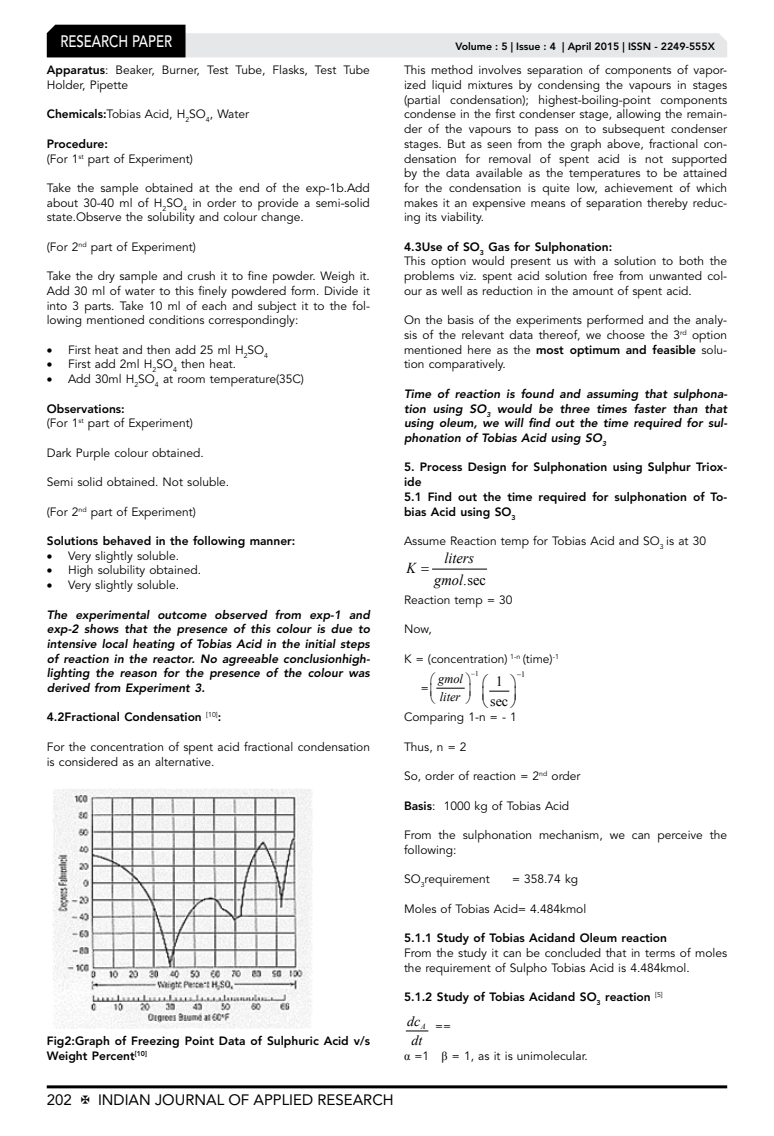
<style>
.page{position:relative;width:774px;height:1136px;background:#fff}
.page>*{position:absolute;margin:0;border:0;box-sizing:border-box;transform-origin:0 0}
.t1{font:500 16.5px "Avenir LT Std";color:#fff;scale:.8 1}
.t2{font:italic 15.15px "Times New Roman";color:#000;scale:.95 1}
.t3{font:15px "Avenir LT Std";color:#000}
.t4{font:14.25px/20.1px "Times New Roman";color:#000;text-align:center}
.t5{font:italic 13.95px/19.6px "Times New Roman";color:#000}
.t6{font:italic 12.75px/18px "Times New Roman";color:#000}
.t7{font:12px/14.7px "Avenir LT Std";color:#000}
.t8{font:italic 800 12px/14.7px "Avenir LT Std";color:#000;text-align:justify}
.t9{font:800 12px/14.7px "Avenir LT Std";color:#000}
.t10{font:800 10.5px "Avenir LT Std";color:#000}
.t11{font:8.25px "Times New Roman";color:#000}
.t12{font:italic 8.1px "Times New Roman";color:#000}
.t13{font:7.35px "Times New Roman";color:#000}
.s1{font-weight:800}
.s2{font-style:normal}
.s3{font-family:"Times New Roman"}
</style>
<div class="page">
<hr style="left:47px;top:1085px;width:680px;height:3px;background:#000">
<svg style="left:47px;top:25px;width:680px;height:32px"></svg>
<img style="left:53px;top:788px;width:260px;height:241px">
<hr style="left:433px;top:568px;width:54px;height:1px;background:#000">
<svg style="left:406px;top:1030px;width:22px;height:1px"></svg>
<svg style="left:436px;top:687px;width:29px;height:2px"></svg>
<svg style="left:489px;top:690px;width:21px;height:2px"></svg>
<h1 class="t1" style="left:60px;top:32px;width:139px">RESEARCH PAPER</h1>
<p class="t7" style="left:47px;top:63px;width:325px"><span class="s1">Apparatus</span>: Beaker, Burner, Test Tube, Flasks, Test Tube<br>Holder, Pipette</p>
<p class="t7" style="left:47px;top:107px;width:204px"><span class="s1">Chemicals:</span>Tobias Acid, H<sub>2</sub>SO<sub>4</sub>, Water</p>
<p class="t7" style="left:47px;top:137px;width:148px"><span class="s1">Procedure:<br></span>(For 1<sup>st</sup> part of Experiment)</p>
<p class="t7" style="left:47px;top:181px;width:325px;text-align:justify">Take the sample obtained at the end of the exp-1b.Add about 30-40 ml of H<sub>2</sub>SO<sub>4</sub> in order to provide a semi-solid state.Observe the solubility and colour change.</p>
<p class="t7" style="left:47px;top:239px;width:151px">(For 2<sup>nd</sup> part of Experiment)</p>
<p class="t7" style="left:47px;top:269px;width:325px;text-align:justify">Take the dry sample and crush it to fine powder. Weigh it.<br>Add 30 ml of water to this finely powdered form. Divide it into 3 parts. Take 10 ml of each and subject it to the fol&shy;lowing mentioned conditions correspondingly:</p>
<p class="t7" style="left:47px;top:342px;width:223px">• First heat and then add 25 ml H<sub>2</sub>SO<sub>4</sub></p>
<p class="t7" style="left:47px;top:357px;width:191px">• First add 2ml H<sub>2</sub>SO<sub>4</sub> then heat.</p>
<p class="t7" style="left:47px;top:372px;width:259px">• Add 30ml H<sub>2</sub>SO<sub>4</sub> at room temperature(35C)</p>
<p class="t7" style="left:47px;top:401px;width:148px"><span class="s1">Observations:<br></span>(For 1<sup>st</sup> part of Experiment)</p>
<p class="t7" style="left:47px;top:445px;width:158px">Dark Purple colour obtained.</p>
<p class="t7" style="left:47px;top:475px;width:184px">Semi solid obtained. Not soluble.</p>
<p class="t7" style="left:47px;top:504px;width:151px">(For 2<sup>nd</sup> part of Experiment)</p>
<p class="t9" style="left:47px;top:533px;width:250px">Solutions behaved in the following manner:</p>
<p class="t7" style="left:47px;top:548px;width:134px">• Very slightly soluble.</p>
<p class="t7" style="left:47px;top:563px;width:156px">• High solubility obtained.</p>
<p class="t7" style="left:47px;top:578px;width:134px">• Very slightly soluble.</p>
<p class="t8" style="left:47px;top:607px;width:325px">The experimental outcome observed from exp-1 and exp-2 shows that the presence of this colour is due to intensive local heating of Tobias Acid in the initial steps of reaction in the reactor. No agreeable conclusionhigh&shy;lighting the reason for the presence of the colour was derived from Experiment 3.</p>
<p class="t9" style="left:47px;top:710px;width:176px">4.2Fractional Condensation <sup>[10]</sup>:</p>
<p class="t7" style="left:47px;top:739px;width:325px">For the concentration of spent acid fractional condensation is considered as an alternative.</p>
<p class="t9" style="left:47px;top:1033px;width:325px">Fig2:Graph of Freezing Point Data of Sulphuric Acid v/s<br>Weight Percent<sup>[10]</sup></p>
<p class="t10" style="left:455px;top:41px;width:261px">Volume : 5 | Issue : 4 | April 2015 | ISSN - 2249-555X</p>
<p class="t7" style="left:404px;top:63px;width:325px;text-align:justify">This method involves separation of components of vapor&shy;ized liquid mixtures by condensing the vapours in stages (partial condensation); highest-boiling-point components condense in the first condenser stage, allowing the remain&shy;der of the vapours to pass on to subsequent condenser stages. But as seen from the graph above, fractional con&shy;densation for removal of spent acid is not supported by the data available as the temperatures to be attained for the condensation is quite low, achievement of which makes it an expensive means of separation thereby reduc&shy;ing its viability.</p>
<p class="t7" style="left:404px;top:239px;width:325px"><span class="s1">4.3Use of SO</span><sub>3</sub> <span class="s1">Gas for Sulphonation:<br></span>This option would present us with a solution to both the problems viz. spent acid solution free from unwanted col&shy;our as well as reduction in the amount of spent acid.</p>
<p class="t7" style="left:404px;top:313px;width:325px;text-align:justify">On the basis of the experiments performed and the analy&shy;sis of the relevant data thereof, we choose the 3<sup>rd</sup> option mentioned here as the <span class="s1">most optimum and feasible</span> solu&shy;tion comparatively.</p>
<p class="t8" style="left:404px;top:386px;width:325px">Time of reaction is found and assuming that sulphona&shy;tion using SO<sub>3</sub> would be three times faster than that using oleum, we will find out the time required for sul&shy;phonation of Tobias Acid using SO<sub>3</sub></p>
<p class="t9" style="left:404px;top:460px;width:325px">5. Process Design for Sulphonation using Sulphur Triox&shy;ide<br>5.1 Find out the time required for sulphonation of To&shy;bias Acid using SO<sub>3</sub></p>
<p class="t7" style="left:404px;top:533px;width:304px">Assume Reaction temp for Tobias Acid and SO<sub>3</sub> is at 30</p>
<p class="t2" style="left:434px;top:569px;width:56px">gmol<span class="s2">.sec</span></p>
<p class="t2" style="left:444px;top:547px;width:33px">liters</p>
<p class="t2" style="left:407px;top:557px;width:12px">K</p>
<p class="t7" style="left:404px;top:592px;width:110px">Reaction temp = 30</p>
<p class="t7" style="left:404px;top:622px;width:29px">Now,</p>
<p class="t7" style="left:404px;top:651px;width:156px">K = (concentration) <sup>1-n</sup> (time)<sup>-1</sup></p>
<p class="t7" style="left:421px;top:680px;width:9px">=</p>
<p class="t13" style="left:471px;top:668px;width:9px">−1</p>
<p class="t11" style="left:517px;top:668px;width:10px">−1</p>
<p class="t6" style="left:438px;top:669px;width:26px">gmol liter</p>
<p class="t4" style="left:490px;top:670px;width:20px">1 sec</p>
<p class="t7" style="left:404px;top:710px;width:114px">Comparing 1-n = - 1</p>
<p class="t7" style="left:404px;top:739px;width:64px">Thus, n = 2</p>
<p class="t7" style="left:404px;top:769px;width:178px">So, order of reaction = 2<sup>nd</sup> order</p>
<p class="t7" style="left:404px;top:798px;width:167px"><span class="s1">Basis</span>: 1000 kg of Tobias Acid</p>
<p class="t7" style="left:404px;top:827px;width:325px">From the sulphonation mechanism, we can perceive the following:</p>
<p class="t7" style="left:404px;top:872px;width:87px">SO<sub>3</sub>requirement</p>
<p class="t7" style="left:512px;top:872px;width:68px">= 358.74 kg</p>
<p class="t7" style="left:404px;top:901px;width:184px">Moles of Tobias Acid= 4.484kmol</p>
<p class="t9" style="left:404px;top:930px;width:265px">5.1.1 Study of Tobias Acidand Oleum reaction</p>
<p class="t7" style="left:404px;top:945px;width:325px">From the study it can be concluded that in terms of moles the requirement of Sulpho Tobias Acid is 4.484kmol.</p>
<p class="t9" style="left:404px;top:989px;width:260px">5.1.2 Study of Tobias Acidand SO<sub>3</sub> reaction <sup>[5]</sup></p>
<p class="t12" style="left:421px;top:1020px;width:6px">A</p>
<p class="t5" style="left:407px;top:1010px;width:17px">dc dt</p>
<p class="t7" style="left:435px;top:1019px;width:17px">==</p>
<p class="t7" style="left:404px;top:1048px;width:185px"><span class="s3">α</span> =1 <span class="s3">β</span> = 1, as it is unimolecular.</p>
<p class="t3" style="left:47px;top:1090px;width:27px">202</p>
<p class="t3" style="left:98px;top:1090px;width:297px">INDIAN JOURNAL OF APPLIED RESEARCH</p>
</div>
